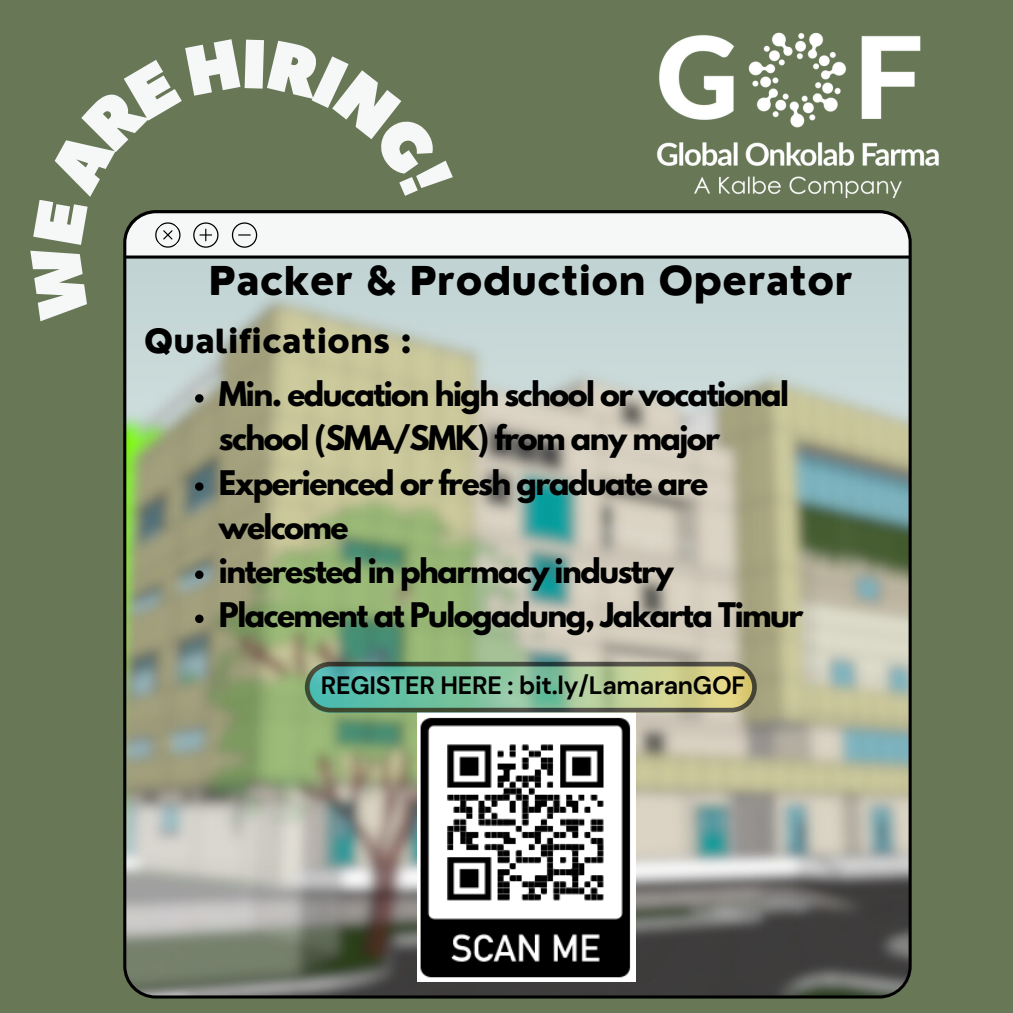
<style>
.page{position:relative;width:1013px;height:1013px;background:#fff}
.page>*{position:absolute;margin:0;border:0;box-sizing:border-box;transform-origin:0 0}
.t1{font:800 38.75px "Nourd";color:#000}
.t2{font:800 32.5px "Nourd";color:#000}
.t3{font:700 30px/44px "League Spartan";letter-spacing:-.05em;color:#000}
.t4{font:700 25px "DM Sans";letter-spacing:-.01em;color:#000}
</style>
<div class="page">
<div style="left:0;top:0;width:1012px;height:1012px;background:#687857"></div>
<img style="left:123px;top:321px;width:788px;height:677px">
<img style="left:683px;top:32px;width:256px;height:134px">
<img style="left:417px;top:713px;width:218px;height:268px">
<svg style="left:305px;top:661px;width:451px;height:52px;background:#86ae89"></svg>
<svg style="left:195px;top:394px;width:8px;height:8px"></svg>
<svg style="left:195px;top:482px;width:8px;height:9px"></svg>
<svg style="left:195px;top:570px;width:8px;height:9px"></svg>
<svg style="left:195px;top:614px;width:8px;height:9px"></svg>
<svg style="left:123px;top:39px;width:788px;height:282px"></svg>
<p class="t1" style="left:208px;top:256px;width:646px">Packer &amp; Production Operator</p>
<p class="t2" style="left:144px;top:320px;width:269px">Qualifications :</p>
<p class="t3" style="left:219px;top:376px;width:572px">Min. education high school or vocational school (SMA/SMK) from any major</p>
<p class="t3" style="left:219px;top:464px;width:491px">Experienced or fresh graduate are welcome</p>
<p class="t3" style="left:219px;top:552px;width:456px">interested in pharmacy industry</p>
<p class="t3" style="left:219px;top:596px;width:586px">Placement at Pulogadung, Jakarta Timur</p>
<p class="t4" style="left:321px;top:668px;width:426px">REGISTER HERE : bit.ly/LamaranGOF</p>
</div>
